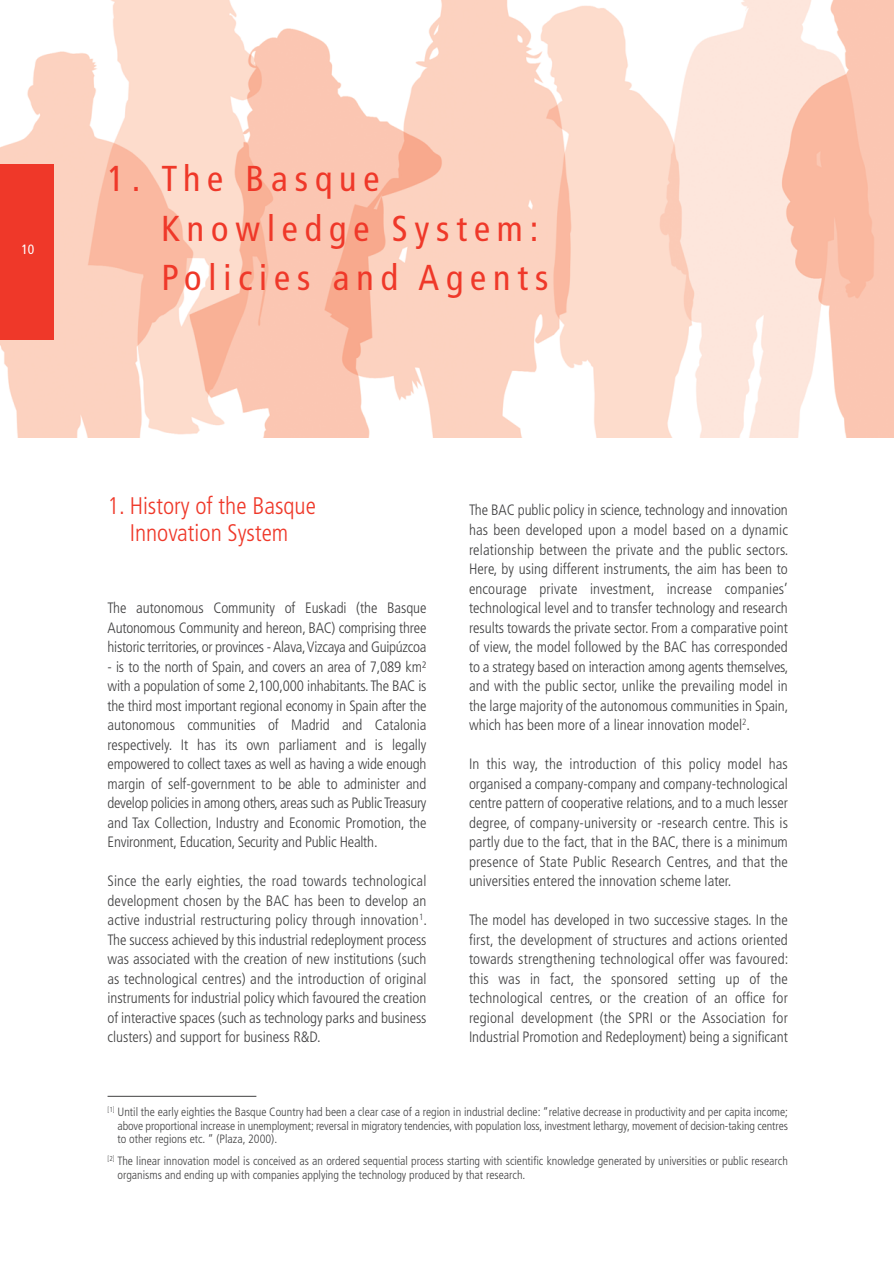
<style>
.page{position:relative;width:894px;height:1264px;background:#fff}
.page>*{position:absolute;margin:0;border:0;box-sizing:border-box;transform-origin:0 0}
.t1{font:condensed 36px/49.5px "Frutiger LT Std";letter-spacing:.19em;color:#ef3829}
.t2{font:300 condensed 24px/27px "Frutiger LT Std";color:#ef3829;text-align:center}
.t3{font:300 condensed 15px/19.5px "Frutiger LT Std";color:#404041;text-align:justify}
.t4{font:condensed 13.5px "Frutiger LT Std";color:#fff}
.t5{font:300 condensed 12px/13.5px "Frutiger LT Std";color:#404041;text-align:justify}
</style>
<div class="page">
<img style="left:0;top:0;width:894px;height:437px">
<div style="left:0;top:164px;width:54px;height:176px;background:#ef3829"></div>
<hr style="left:108px;top:1095px;width:148px;height:1px;background:#404041">
<p class="t4" style="left:21px;top:244px;width:14px">10</p>
<h1 class="t1" style="left:161px;top:157px;width:388px;text-indent:-54px">1. The Basque<br>Knowledge System:<br>Policies and Agents</h1>
<h2 class="t2" style="left:108px;top:494px;width:210px">1. History of the Basque<br>Innovation System</h2>
<p class="t3" style="left:108px;top:599px;width:320px">The autonomous Community of Euskadi (the Basque Autonomous Community and hereon, BAC) comprising three historic territories, or provinces - Alava, Vizcaya and Guipúzcoa</p>
<p class="t3" style="left:108px;top:657px;width:320px">- is to the north of Spain, and covers an area of 7,089 km² with a population of some 2,100,000 inhabitants. The BAC is the third most important regional economy in Spain after the autonomous communities of Madrid and Catalonia respectively. It has its own parliament and is legally empowered to collect taxes as well as having a wide enough margin of self-government to be able to administer and develop policies in among others, areas such as Public Treasury and Tax Collection, Industry and Economic Promotion, the Environment, Education, Security and Public Health.</p>
<p class="t3" style="left:108px;top:872px;width:321px">Since the early eighties, the road towards technological development chosen by the BAC has been to develop an active industrial restructuring policy through innovation<sup>1</sup>.<br>The success achieved by this industrial redeployment process was associated with the creation of new institutions (such as technological centres) and the introduction of original instruments for industrial policy which favoured the creation of interactive spaces (such as technology parks and business clusters) and support for business R&amp;D.</p>
<p class="t3" style="left:469px;top:501px;width:321px">The BAC public policy in science, technology and innovation has been developed upon a model based on a dynamic relationship between the private and the public sectors.<br>Here, by using different instruments, the aim has been to encourage private investment, increase companies’ technological level and to transfer technology and research results towards the private sector. From a comparative point of view, the model followed by the BAC has corresponded to a strategy based on interaction among agents themselves, and with the public sector, unlike the prevailing model in the large majority of the autonomous communities in Spain, which has been more of a linear innovation model<sup>2</sup>.</p>
<p class="t3" style="left:469px;top:755px;width:320px">In this way, the introduction of this policy model has organised a company-company and company-technological centre pattern of cooperative relations, and to a much lesser degree, of company-university or -research centre. This is partly due to the fact, that in the BAC, there is a minimum presence of State Public Research Centres, and that the universities entered the innovation scheme later.</p>
<p class="t3" style="left:469px;top:911px;width:321px">The model has developed in two successive stages. In the first, the development of structures and actions oriented towards strengthening technological offer was favoured: this was in fact, the sponsored setting up of the technological centres, or the creation of an office for regional development (the SPRI or the Association for Industrial Promotion and Redeployment) being a significant</p>
<p class="t5" style="left:117px;top:1105px;width:672px;text-indent:-10px"><sup>[1]</sup> Until the early eighties the Basque Country had been a clear case of a region in industrial decline: “relative decrease in productivity and per capita income; above proportional increase in unemployment; reversal in migratory tendencies, with population loss, investment lethargy, movement of decision-taking centres to other regions etc. “ (Plaza, 2000).</p>
<p class="t5" style="left:117px;top:1154px;width:672px;text-indent:-10px"><sup>[2]</sup> The linear innovation model is conceived as an ordered sequential process starting with scientific knowledge generated by universities or public research organisms and ending up with companies applying the technology produced by that research.</p>
</div>
